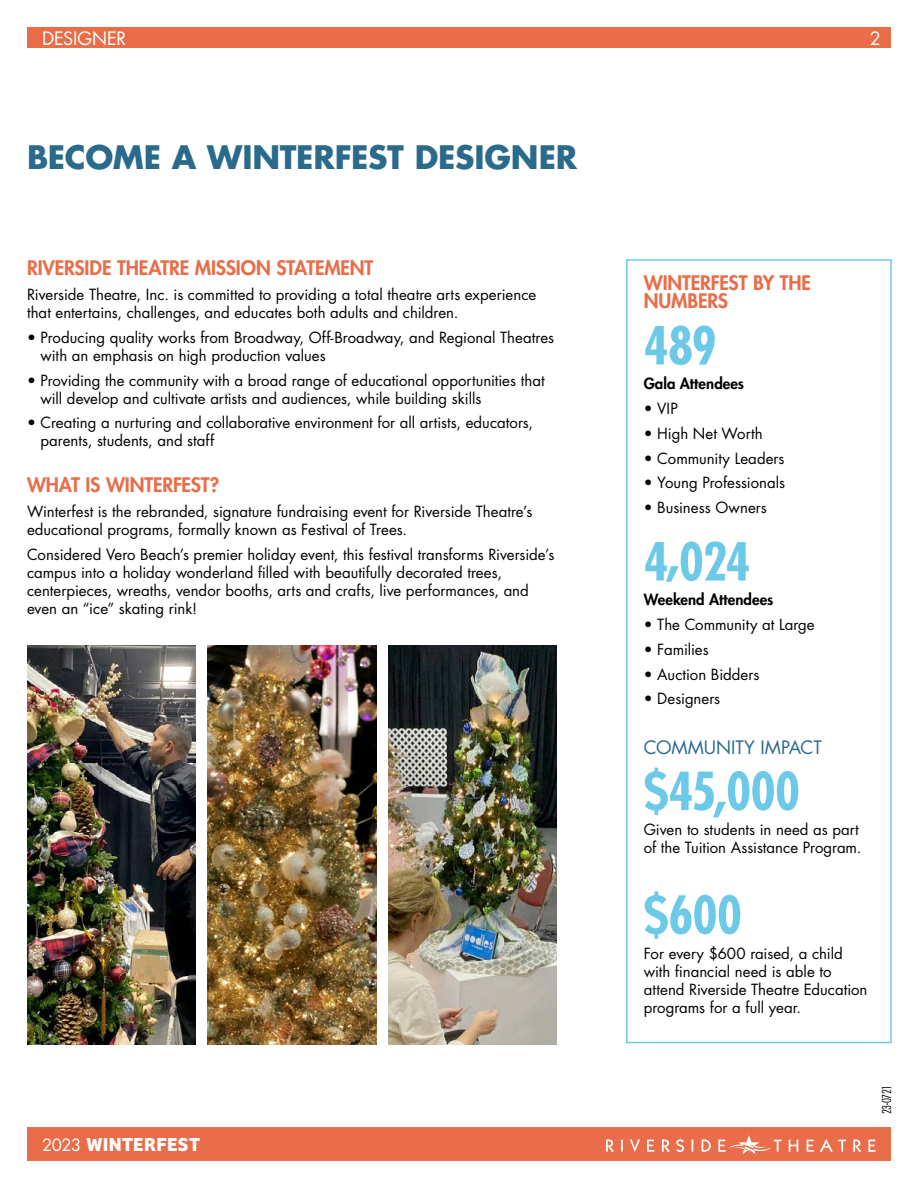
<style>
.page{position:relative;width:918px;height:1188px;background:#fff}
.page>*{position:absolute;margin:0;border:0;box-sizing:border-box;transform-origin:0 0}
.t1{font:700 condensed 51px "Futura Std";letter-spacing:-.015em;color:#6ccae8}
.t2{font:700 31.5px "Futura Std";letter-spacing:-.005em;color:#2a6a8b}
.t3{font:800 19.5px/18px "Futura Std";letter-spacing:-.01em;color:#e86d48}
.t4{font:700 19.5px "Bree";letter-spacing:.02em;color:#fff}
.t5{font:18px "Futura Std";color:#2a6a8b}
.t6{font:18px "Futura Std";letter-spacing:-.005em;color:#fff}
.t7{font:15px/18px "Futura Std";color:#000001}
.t8{font:15px/18px "Futura Std";color:#000}
.t9{font:800 15px "Futura Std";letter-spacing:.005em;color:#000}
.t10{font:300 condensed 12px "Futura Std";letter-spacing:-.04em;color:#000}
.s1{font-family:"Futura Std";font-weight:400;font-size:16.5px}
</style>
<div class="page">
<div style="left:27px;top:27px;width:864px;height:20px;background:#e86d48"></div>
<div style="left:27px;top:1127px;width:864px;height:34px;background:#e86d48"></div>
<svg style="left:606px;top:1140px;width:8px;height:12px"></svg>
<svg style="left:621px;top:1140px;width:2px;height:12px"></svg>
<svg style="left:630px;top:1139px;width:10px;height:13px"></svg>
<svg style="left:647px;top:1140px;width:8px;height:12px"></svg>
<svg style="left:662px;top:1140px;width:8px;height:12px"></svg>
<svg style="left:676px;top:1139px;width:8px;height:13px"></svg>
<svg style="left:692px;top:1140px;width:1px;height:12px"></svg>
<svg style="left:702px;top:1140px;width:9px;height:12px"></svg>
<svg style="left:789px;top:1140px;width:9px;height:12px"></svg>
<svg style="left:807px;top:1140px;width:7px;height:12px"></svg>
<svg style="left:820px;top:1139px;width:26px;height:13px"></svg>
<svg style="left:853px;top:1140px;width:8px;height:12px"></svg>
<svg style="left:868px;top:1140px;width:8px;height:12px"></svg>
<svg style="left:718px;top:1135px;width:64px;height:19px"></svg>
<img style="left:388px;top:645px;width:169px;height:400px">
<img style="left:27px;top:645px;width:169px;height:400px">
<img style="left:208px;top:645px;width:168px;height:400px">
<div style="left:626px;top:259px;width:266px;height:784px;border:2px solid #6ccae8"></div>
<p class="t6" style="left:42px;top:26px;width:86px">DESIGNER</p>
<p class="t6" style="left:870px;top:26px;width:13px">2</p>
<h2 class="t2" style="left:27px;top:136px;width:552px">BECOME A WINTERFEST DESIGNER</h2>
<h3 class="t3" style="left:27px;top:259px;width:348px">RIVERSIDE THEATRE MISSION STATEMENT</h3>
<p class="t7" style="left:27px;top:286px;width:511px">Riverside Theatre, Inc. is committed to providing a total theatre arts experience that entertains, challenges, and educates both adults and children.</p>
<p class="t8" style="left:40px;top:328px;width:515px;text-indent:-14px">• Producing quality works from Broadway, Off-Broadway, and Regional Theatres with an emphasis on high production values</p>
<p class="t8" style="left:40px;top:371px;width:506px;text-indent:-14px">• Providing the community with a broad range of educational opportunities that will develop and cultivate artists and audiences, while building skills</p>
<p class="t8" style="left:40px;top:414px;width:494px;text-indent:-14px">• Creating a nurturing and collaborative environment for all artists, educators, parents, students, and staff</p>
<h3 class="t3" style="left:27px;top:476px;width:194px">WHAT IS WINTERFEST?</h3>
<p class="t7" style="left:27px;top:503px;width:507px">Winterfest is the rebranded, signature fundraising event for Riverside Theatre’s educational programs, formally known as Festival of Trees.</p>
<p class="t7" style="left:27px;top:546px;width:529px">Considered Vero Beach’s premier holiday event, this festival transforms Riverside’s campus into a holiday wonderland filled with beautifully decorated trees, centerpieces, wreaths, vendor booths, arts and crafts, live performances, and even an “ice” skating rink!</p>
<h3 class="t4" style="left:42px;top:1129px;width:160px"><span class="s1">2023</span> WINTERFEST</h3>
<h3 class="t3" style="left:644px;top:274px;width:169px">WINTERFEST BY THE<br>NUMBERS</h3>
<h1 class="t1" style="left:644px;top:314px;width:74px">489</h1>
<p class="t9" style="left:644px;top:374px;width:102px">Gala Attendees</p>
<p class="t8" style="left:644px;top:400px;width:36px">• VIP</p>
<p class="t8" style="left:644px;top:424px;width:120px">• High Net Worth</p>
<p class="t8" style="left:644px;top:449px;width:142px">• Community Leaders</p>
<p class="t8" style="left:644px;top:474px;width:143px">• Young Professionals</p>
<p class="t7" style="left:644px;top:499px;width:124px">• Business Owners</p>
<h1 class="t1" style="left:644px;top:530px;width:108px">4,024</h1>
<p class="t9" style="left:644px;top:590px;width:131px">Weekend Attendees</p>
<p class="t8" style="left:644px;top:616px;width:172px">• The Community at Large</p>
<p class="t8" style="left:644px;top:640px;width:66px">• Families</p>
<p class="t8" style="left:644px;top:665px;width:117px">• Auction Bidders</p>
<p class="t8" style="left:644px;top:690px;width:78px">• Designers</p>
<p class="t5" style="left:644px;top:736px;width:180px">COMMUNITY IMPACT</p>
<h1 class="t1" style="left:644px;top:760px;width:158px">$45,000</h1>
<p class="t7" style="left:644px;top:820px;width:219px">Given to students in need as part of the Tuition Assistance Program.</p>
<h1 class="t1" style="left:644px;top:883px;width:100px">$600</h1>
<p class="t7" style="left:644px;top:944px;width:225px">For every $600 raised, a child with financial need is able to attend Riverside Theatre Education programs for a full year.</p>
<p class="t10" style="left:879px;top:1114px;width:31px;rotate:-90deg">23-0721</p>
</div>
